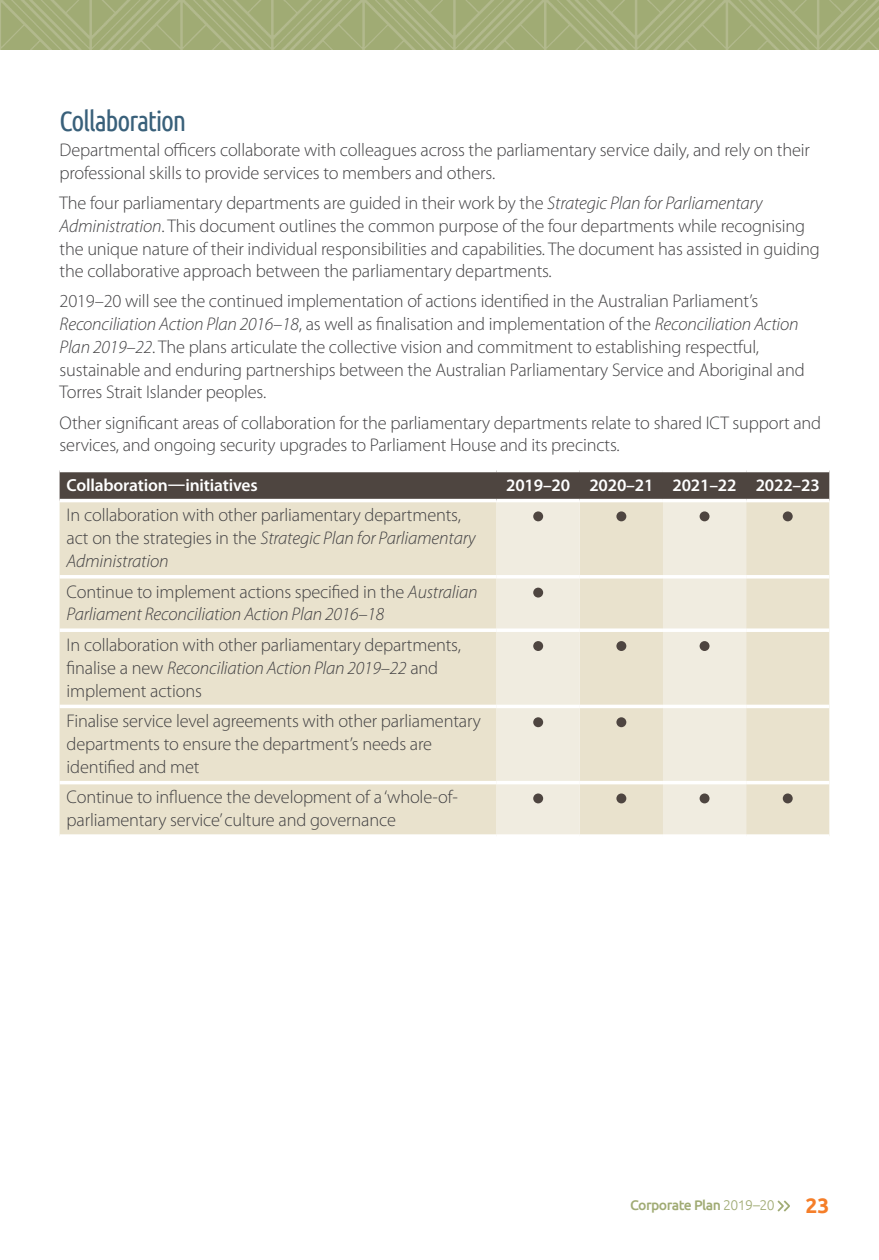
<style>
.page{position:relative;width:879px;height:1260px;background:#fff}
.page>*{position:absolute;margin:0;border:0;box-sizing:border-box;transform-origin:0 0}
.t1{font:28px "Ubuntu Condensed";letter-spacing:-.045em;color:#39607a}
.t2{font:700 21px "Ubuntu";color:#f57e29}
.t3{font:300 18.38px/22.8px "Myriad Pro";letter-spacing:-.01em;color:#414042}
.t4{font:italic 300 18.38px/22.8px "Myriad Pro";letter-spacing:-.01em;color:#414042}
.t5{font:600 17.5px "Myriad Pro";letter-spacing:-.01em;color:#fff}
.t6{font:500 14px "Ubuntu";letter-spacing:-.04em;color:#a0ab74}
.s1{font-style:italic}
.s2{font-style:normal}
.s3{font-weight:300}
</style>
<div class="page">
<img style="left:0;top:0;width:878px;height:50px">
<svg style="left:777px;top:1200px;width:13px;height:12px"></svg>
<svg style="left:60px;top:472px;width:768px;height:27px;background:#504843"></svg>
<div style="left:60px;top:502px;width:768px;height:332px;background:#e9e2cd"></div>
<svg style="left:496px;top:502px;width:249px;height:332px;background:#ede8d9"></svg>
<svg style="left:60px;top:834px;width:436px;height:1px"></svg>
<svg style="left:579px;top:834px;width:83px;height:1px"></svg>
<svg style="left:745px;top:834px;width:83px;height:1px"></svg>
<hr style="left:60px;top:705px;width:436px;height:3px;background:#fff">
<hr style="left:496px;top:705px;width:83px;height:3px;background:#fff">
<hr style="left:579px;top:705px;width:83px;height:3px;background:#fff">
<hr style="left:662px;top:705px;width:83px;height:3px;background:#fff">
<hr style="left:745px;top:705px;width:83px;height:3px;background:#fff">
<svg style="left:60px;top:575px;width:436px;height:4px"></svg>
<svg style="left:496px;top:575px;width:83px;height:4px"></svg>
<svg style="left:579px;top:575px;width:83px;height:4px"></svg>
<svg style="left:662px;top:575px;width:83px;height:4px"></svg>
<svg style="left:745px;top:575px;width:83px;height:4px"></svg>
<svg style="left:60px;top:628px;width:436px;height:4px"></svg>
<svg style="left:496px;top:628px;width:83px;height:4px"></svg>
<svg style="left:579px;top:628px;width:83px;height:4px"></svg>
<svg style="left:662px;top:628px;width:83px;height:4px"></svg>
<svg style="left:745px;top:628px;width:83px;height:4px"></svg>
<hr style="left:60px;top:781px;width:436px;height:3px;background:#fff">
<hr style="left:496px;top:781px;width:83px;height:3px;background:#fff">
<hr style="left:579px;top:781px;width:83px;height:3px;background:#fff">
<hr style="left:662px;top:781px;width:83px;height:3px;background:#fff">
<hr style="left:745px;top:781px;width:83px;height:3px;background:#fff">
<div style="left:533px;top:511px;width:10px;height:10px;background:#4e4540;border-radius:50%"></div>
<div style="left:616px;top:511px;width:10px;height:10px;background:#4e4540;border-radius:50%"></div>
<div style="left:699px;top:511px;width:10px;height:10px;background:#4e4540;border-radius:50%"></div>
<div style="left:782px;top:511px;width:10px;height:10px;background:#4e4540;border-radius:50%"></div>
<div style="left:533px;top:588px;width:10px;height:10px;background:#4e4540;border-radius:50%"></div>
<div style="left:533px;top:641px;width:10px;height:10px;background:#4e4540;border-radius:50%"></div>
<div style="left:616px;top:641px;width:10px;height:10px;background:#4e4540;border-radius:50%"></div>
<div style="left:699px;top:641px;width:10px;height:10px;background:#4e4540;border-radius:50%"></div>
<div style="left:533px;top:717px;width:10px;height:10px;background:#4e4540;border-radius:50%"></div>
<div style="left:616px;top:717px;width:10px;height:10px;background:#4e4540;border-radius:50%"></div>
<div style="left:533px;top:793px;width:10px;height:10px;background:#4e4540;border-radius:50%"></div>
<div style="left:616px;top:793px;width:10px;height:10px;background:#4e4540;border-radius:50%"></div>
<div style="left:699px;top:793px;width:10px;height:10px;background:#4e4540;border-radius:50%"></div>
<div style="left:782px;top:793px;width:10px;height:10px;background:#4e4540;border-radius:50%"></div>
<h1 class="t1" style="left:60px;top:104px;width:128px">Collaboration</h1>
<p class="t3" style="left:60px;top:138px;width:751px">Departmental officers collaborate with colleagues across the parliamentary service daily, and rely on their professional skills to provide services to members and others.</p>
<p class="t3" style="left:60px;top:191px;width:761px">The four parliamentary departments are guided in their work by the <span class="s1">Strategic Plan for Parliamentary Administration</span>. This document outlines the common purpose of the four departments while recognising the unique nature of their individual responsibilities and capabilities. The document has assisted in guiding the collaborative approach between the parliamentary departments.</p>
<p class="t3" style="left:60px;top:290px;width:746px">2019–20 will see the continued implementation of actions identified in the Australian Parliament’s <span class="s1">Reconciliation Action Plan 2016–18</span>, as well as finalisation and implementation of the <span class="s1">Reconciliation Action Plan 2019–22</span>. The plans articulate the collective vision and commitment to establishing respectful, sustainable and enduring partnerships between the Australian Parliamentary Service and Aboriginal and Torres Strait Islander peoples.</p>
<p class="t3" style="left:60px;top:411px;width:762px">Other significant areas of collaboration for the parliamentary departments relate to shared ICT support and services, and ongoing security upgrades to Parliament House and its precincts.</p>
<p class="t5" style="left:67px;top:474px;width:192px">Collaboration—initiatives</p>
<p class="t5" style="left:506px;top:474px;width:315px">2019–20 2020–21 2021–22 2022–23</p>
<p class="t3" style="left:67px;top:504px;width:410px">In collaboration with other parliamentary departments, act on the strategies in the <span class="s1">Strategic Plan for Parliamentary<br>Administration</span></p>
<p class="t4" style="left:67px;top:580px;width:412px"><span class="s2">Continue to implement actions specified in the</span> Australian<br>Parliament Reconciliation Action Plan 2016–18</p>
<p class="t3" style="left:67px;top:633px;width:395px">In collaboration with other parliamentary departments, finalise a new <span class="s1">Reconciliation Action Plan 2019–22</span> and implement actions</p>
<p class="t3" style="left:67px;top:710px;width:415px">Finalise service level agreements with other parliamentary departments to ensure the department’s needs are identified and met</p>
<p class="t3" style="left:67px;top:786px;width:392px">Continue to influence the development of a ‘whole-of&shy;parliamentary service’ culture and governance</p>
<p class="t6" style="left:629px;top:1197px;width:146px">Corporate Plan <span class="s3">2019–20</span></p>
<p class="t2" style="left:805px;top:1193px;width:25px">23</p>
</div>
